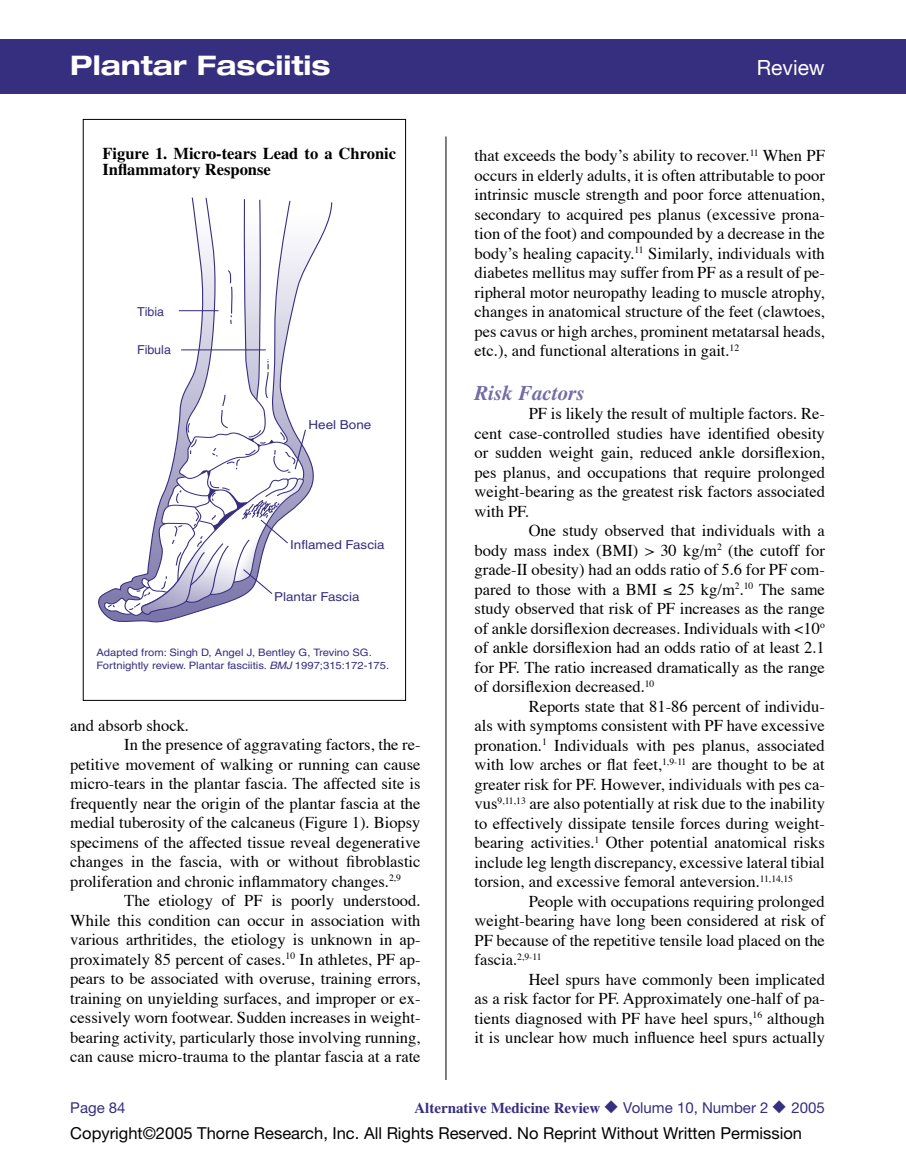
<style>
.page{position:relative;width:906px;height:1161px;background:#fff}
.page>*{position:absolute;margin:0;border:0;box-sizing:border-box;transform-origin:0 0}
.t1{font:700 expanded 27px "Helvetica Neue";color:#fff}
.t2{font:italic 700 21px "Times";color:#726da5}
.t3{font:21px "Helvetica Neue";color:#fff}
.t4{font:16.5px/19.5px "Times";color:#000;text-align:justify}
.t5{font:16.5px "Helvetica Neue";color:#000}
.t6{font:700 16.5px/16.5px "Times";color:#000}
.t7{font:700 15px "Times";color:#362e7e}
.t8{font:15px "Helvetica Neue";color:#362e7e}
.t9{font:12.3px "Helvetica";color:#362e7e;scale:1.09 1}
.t10{font:12.3px "Helvetica";color:#362e7e}
.t11{font:10.2px/12.3px "Helvetica";color:#362e7e;scale:1.09 1}
.s1{font-style:italic}
.s2{font-family:"Helvetica Neue";font-weight:400}
</style>
<div class="page">
<div style="left:0;top:39px;width:905px;height:55px;background:#362e7e"></div>
<hr style="left:445px;top:136px;width:1px;height:944px;background:#000">
<hr style="left:905px;top:39px;width:1px;height:55px;background:#362e7e">
<svg style="left:98px;top:202px;width:235px;height:421px"></svg>
<svg style="left:102px;top:198px;width:204px;height:419px"></svg>
<hr style="left:179px;top:310px;width:39px;height:1px;background:#362e7e">
<hr style="left:181px;top:349px;width:85px;height:1px;background:#362e7e">
<h1 class="t1" style="left:70px;top:48px;width:261px">Plantar Fasciitis</h1>
<p class="t3" style="left:756px;top:55px;width:70px">Review</p>
<p class="t6" style="left:102px;top:145px;width:295px">Figure 1. Micro-tears Lead to a Chronic<br>Inflammatory Response</p>
<p class="t10" style="left:137px;top:304px;width:29px">Tibia</p>
<p class="t10" style="left:137px;top:342px;width:35px">Fibula</p>
<p class="t9" style="left:308px;top:418px;width:59px">Heel Bone</p>
<p class="t9" style="left:290px;top:538px;width:88px">Inflamed Fascia</p>
<p class="t9" style="left:274px;top:590px;width:80px">Plantar Fascia</p>
<p class="t11" style="left:96px;top:647px;width:270px">Adapted from: Singh D, Angel J, Bentley G, Trevino SG.<br>Fortnightly review. Plantar fasciitis. <span class="s1">BMJ</span> 1997;315:172-175.</p>
<p class="t4" style="left:70px;top:716px;width:120px">and absorb shock.</p>
<p class="t4" style="left:124px;top:736px;width:297px">In the presence of aggravating factors, the re-</p>
<p class="t4" style="left:70px;top:755px;width:351px">petitive movement of walking or running can cause</p>
<p class="t4" style="left:70px;top:775px;width:351px">micro-tears in the plantar fascia. The affected site is</p>
<p class="t4" style="left:70px;top:794px;width:351px">frequently near the origin of the plantar fascia at the</p>
<p class="t4" style="left:70px;top:814px;width:351px">medial tuberosity of the calcaneus (Figure 1). Biopsy</p>
<p class="t4" style="left:70px;top:833px;width:351px">specimens of the affected tissue reveal degenerative</p>
<p class="t4" style="left:70px;top:853px;width:351px">changes in the fascia, with or without fibroblastic</p>
<p class="t4" style="left:70px;top:872px;width:332px">proliferation and chronic inflammatory changes.<sup>2,9</sup></p>
<p class="t4" style="left:124px;top:892px;width:297px">The etiology of PF is poorly understood.</p>
<p class="t4" style="left:70px;top:911px;width:351px">While this condition can occur in association with</p>
<p class="t4" style="left:70px;top:931px;width:351px">various arthritides, the etiology is unknown in ap-</p>
<p class="t4" style="left:70px;top:950px;width:351px">proximately 85 percent of cases.<sup>10</sup> In athletes, PF ap-</p>
<p class="t4" style="left:70px;top:970px;width:351px">pears to be associated with overuse, training errors,</p>
<p class="t4" style="left:70px;top:989px;width:351px">training on unyielding surfaces, and improper or ex-</p>
<p class="t4" style="left:70px;top:1009px;width:351px">cessively worn footwear. Sudden increases in weight-</p>
<p class="t4" style="left:70px;top:1028px;width:351px">bearing activity, particularly those involving running,</p>
<p class="t4" style="left:70px;top:1048px;width:351px">can cause micro-trauma to the plantar fascia at a rate</p>
<p class="t4" style="left:474px;top:147px;width:351px">that exceeds the bodyʼs ability to recover.<sup>11</sup> When PF occurs in elderly adults, it is often attributable to poor intrinsic muscle strength and poor force attenuation, secondary to acquired pes planus (excessive prona&shy;tion of the foot) and compounded by a decrease in the bodyʼs healing capacity.<sup>11</sup> Similarly, individuals with diabetes mellitus may suffer from PF as a result of pe&shy;ripheral motor neuropathy leading to muscle atrophy, changes in anatomical structure of the feet (clawtoes, pes cavus or high arches, prominent metatarsal heads, etc.), and functional alterations in gait.<sup>12</sup></p>
<p class="t2" style="left:474px;top:381px;width:112px">Risk Factors</p>
<p class="t4" style="left:474px;top:405px;width:351px;text-indent:54px">PF is likely the result of multiple factors. Re&shy;cent case-controlled studies have identified obesity or sudden weight gain, reduced ankle dorsiflexion, pes planus, and occupations that require prolonged weight-bearing as the greatest risk factors associated with PF.</p>
<p class="t4" style="left:474px;top:522px;width:351px;text-indent:54px">One study observed that individuals with a body mass index (BMI) &gt; 30 kg/m<sup>2</sup> (the cutoff for grade-II obesity) had an odds ratio of 5.6 for PF com&shy;pared to those with a BMI ≤ 25 kg/m<sup>2</sup>.<sup>10</sup> The same study observed that risk of PF increases as the range of ankle dorsiflexion decreases. Individuals with &lt;10<sup>o </sup>of ankle dorsiflexion had an odds ratio of at least 2.1 for PF. The ratio increased dramatically as the range of dorsiflexion decreased.<sup>10</sup></p>
<p class="t4" style="left:474px;top:698px;width:351px;text-indent:54px">Reports state that 81-86 percent of individu&shy;als with symptoms consistent with PF have excessive pronation.<sup>1</sup> Individuals with pes planus, associated with low arches or flat feet,<sup>1,9-11</sup> are thought to be at greater risk for PF. However, individuals with pes ca&shy;vus<sup>9,11,13</sup> are also potentially at risk due to the inability to effectively dissipate tensile forces during weight&shy;bearing activities.<sup>1</sup> Other potential anatomical risks include leg length discrepancy, excessive lateral tibial torsion, and excessive femoral anteversion.<sup>11,14,15</sup></p>
<p class="t4" style="left:474px;top:893px;width:351px;text-indent:54px">People with occupations requiring prolonged weight-bearing have long been considered at risk of PF because of the repetitive tensile load placed on the fascia.<sup>2,9-11</sup></p>
<p class="t4" style="left:474px;top:971px;width:351px;text-indent:54px">Heel spurs have commonly been implicated as a risk factor for PF. Approximately one-half of pa&shy;tients diagnosed with PF have heel spurs,<sup>16</sup> although it is unclear how much influence heel spurs actually</p>
<p class="t8" style="left:70px;top:1099px;width:57px">Page 84</p>
<p class="t7" style="left:414px;top:1099px;width:412px">Alternative Medicine Review ◆ <span class="s2">Volume 10, Number 2</span> ◆ <span class="s2">2005</span></p>
<p class="t5" style="left:70px;top:1124px;width:733px">Copyright©2005 Thorne Research, Inc. All Rights Reserved. No Reprint Without Written Permission</p>
</div>
